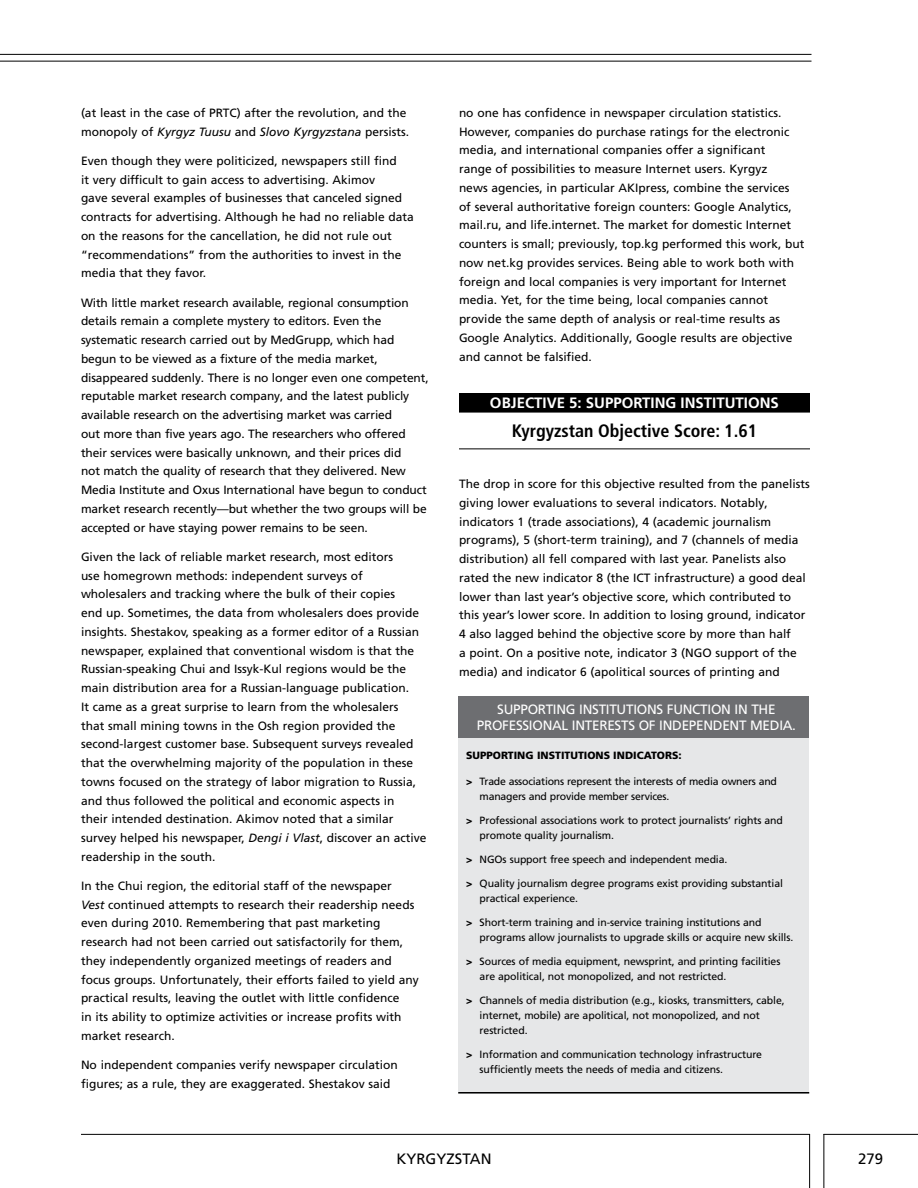
<style>
.page{position:relative;width:918px;height:1188px;background:#fff}
.page>*{position:absolute;margin:0;border:0;box-sizing:border-box;transform-origin:0 0}
.t1{font:700 condensed 18px "Frutiger LT Std";color:#000}
.t2{font:700 15px "Frutiger LT Pro";color:#fff}
.t3{font:15px "Frutiger LT Pro";color:#000}
.t4{font:13.5px/16.5px "Frutiger LT Std";letter-spacing:-.02em;color:#fff;text-align:center}
.t5{font:12px/18.8px "Frutiger LT Pro";color:#000}
.t6{font:10.5px/15px "Frutiger LT Std";letter-spacing:-.01em;color:#000}
.t7{font:900 10.5px "Frutiger LT Std";color:#000}
.s1{font-style:italic}
.s2{font-weight:900}
</style>
<div class="page">
<hr style="left:81px;top:1134px;width:729px;height:1px;background:#000">
<hr style="left:809px;top:1134px;width:1px;height:54px;background:#000">
<hr style="left:823px;top:1134px;width:1px;height:54px;background:#000">
<hr style="left:823px;top:1134px;width:95px;height:1px;background:#000">
<hr style="left:0;top:61px;width:812px;height:1px;background:#000">
<hr style="left:0;top:54px;width:812px;height:1px;background:#000">
<div style="left:459px;top:393px;width:351px;height:15px;background:#000"></div>
<div style="left:459px;top:407px;width:351px;height:6px;background:#000"></div>
<hr style="left:459px;top:448px;width:351px;height:1px;background:#000">
<div style="left:458px;top:730px;width:351px;height:363px;background:#e6e7e8"></div>
<div style="left:458px;top:696px;width:351px;height:42px;background:#6d6e71"></div>
<hr style="left:458px;top:1092px;width:351px;height:2px;background:#000">
<p class="t5" style="left:81px;top:103px;width:330px">(at least in the case of PRTC) after the revolution, and the monopoly of <span class="s1">Kyrgyz Tuusu</span> and <span class="s1">Slovo Kyrgyzstana</span> persists.</p>
<p class="t5" style="left:81px;top:151px;width:334px">Even though they were politicized, newspapers still find<br>it very difficult to gain access to advertising. Akimov<br>gave several examples of businesses that canceled signed contracts for advertising. Although he had no reliable data on the reasons for the cancellation, he did not rule out “recommendations” from the authorities to invest in the media that they favor.</p>
<p class="t5" style="left:81px;top:293px;width:349px">With little market research available, regional consumption details remain a complete mystery to editors. Even the systematic research carried out by MedGrupp, which had begun to be viewed as a fixture of the media market, disappeared suddenly. There is no longer even one competent, reputable market research company, and the latest publicly available research on the advertising market was carried<br>out more than five years ago. The researchers who offered their services were basically unknown, and their prices did<br>not match the quality of research that they delivered. New Media I nstitute and Oxus I nternational have begun to conduct market research recently—but whether the two groups will be accepted or have staying power remains to be seen.</p>
<p class="t5" style="left:81px;top:547px;width:347px">Given the lack of reliable market research, most editors<br>use homegrown methods: independent surveys of wholesalers and tracking where the bulk of their copies<br>end up. Sometimes, the data from wholesalers does provide insights. Shestakov, speaking as a former editor of a Russian newspaper, explained that conventional wisdom is that the Russian-speaking Chui and Issyk-Kul regions would be the main distribution area for a Russian-language publication.<br>It came as a great surprise to learn from the wholesalers<br>that small mining towns in the Osh region provided the second-largest customer base. Subsequent surveys revealed that the overwhelming majority of the population in these towns focused on the strategy of labor migration to Russia, and thus followed the political and economic aspects in<br>their intended destination. Akimov noted that a similar survey helped his newspaper, <span class="s1">Dengi i Vlast</span>, discover an active readership in the south.</p>
<p class="t5" style="left:81px;top:877px;width:339px">I n the Chui region, the editorial staff of the newspaper<br><span class="s1">Vest</span> continued attempts to research their readership needs even during 2010. Remembering that past marketing research had not been carried out satisfactorily for them, they independently organized meetings of readers and focus groups. Unfortunately, their efforts failed to yield any practical results, leaving the outlet with little confidence<br>in its ability to optimize activities or increase profits with market research.</p>
<p class="t5" style="left:81px;top:1056px;width:318px">No independent companies verify newspaper circulation figures; as a rule, they are exaggerated. Shestakov said</p>
<p class="t5" style="left:459px;top:104px;width:347px">no one has confidence in newspaper circulation statistics.<br>However, companies do purchase ratings for the electronic media, and international companies offer a significant<br>range of possibilities to measure I nternet users. Kyrgyz<br>news agencies, in particular AKI press, combine the services of several authoritative foreign counters: Google Analytics, mail.ru, and life.internet. The market for domestic I nternet counters is small; previously, top.kg performed this work, but now net.kg provides services. Being able to work both with foreign and local companies is very important for I nternet media. Yet, for the time being, local companies cannot provide the same depth of analysis or real-time results as Google Analytics. Additionally, Google results are objective and cannot be falsified.</p>
<p class="t2" style="left:490px;top:394px;width:21px">OBJECTIVE</p>
<p class="t2" style="left:569px;top:394px;width:27px">5: SUPPORTING</p>
<p class="t2" style="left:681px;top:394px;width:33px">INSTITUTION</p>
<p class="t2" style="left:771px;top:394px;width:10px">S</p>
<h1 class="t1" style="left:512px;top:420px;width:247px">Kyrgyzstan Objective Score: 1.61</h1>
<p class="t5" style="left:459px;top:475px;width:352px">The drop in score for this objective resulted from the panelists giving lower evaluations to several indicators. Notably, indicators 1 (trade associations), 4 (academic journalism programs), 5 (short-term training), and 7 (channels of media distribution) all fell compared with last year. Panelists also rated the new indicator 8 (the I CT infrastructure) a good deal lower than last year’s objective score, which contributed to this year’s lower score. I n addition to losing ground, indicator 4 also lagged behind the objective score by more than half<br>a point. On a positive note, indicator 3 (NGO support of the media) and indicator 6 (apolitical sources of printing and</p>
<p class="t4" style="left:477px;top:701px;width:321px">Supporting institutions function in the professional interests of independent media.</p>
<p class="t7" style="left:466px;top:749px;width:217px">SUPPORTING INSTITUTIONS INDICATORS:</p>
<p class="t6" style="left:480px;top:774px;width:299px;text-indent:-14px"><span class="s2">&gt;</span> Trade associations represent the interests of media owners and managers and provide member services.</p>
<p class="t6" style="left:480px;top:813px;width:305px;text-indent:-14px"><span class="s2">&gt;</span> Professional associations work to protect journalists’ rights and promote quality journalism.</p>
<p class="t6" style="left:466px;top:852px;width:22px"><span class="s2">&gt;</span> NGO</p>
<p class="t6" style="left:503px;top:852px;width:226px">s support free speech and independent media.</p>
<p class="t6" style="left:480px;top:876px;width:305px;text-indent:-14px"><span class="s2">&gt;</span> Quality journalism degree programs exist providing substantial practical experience.</p>
<p class="t6" style="left:480px;top:915px;width:315px;text-indent:-14px"><span class="s2">&gt;</span> Short-term training and in-service training institutions and programs allow journalists to upgrade skills or acquire new skills.</p>
<p class="t6" style="left:480px;top:954px;width:302px;text-indent:-14px"><span class="s2">&gt;</span> Sources of media equipment, newsprint, and printing facilities are apolitical, not monopolized, and not restricted.</p>
<p class="t6" style="left:480px;top:993px;width:307px;text-indent:-14px"><span class="s2">&gt;</span> Channels of media distribution (e.g., kiosks, transmitters, cable, internet, mobile) are apolitical, not monopolized, and not restricted.</p>
<p class="t6" style="left:480px;top:1047px;width:284px;text-indent:-14px"><span class="s2">&gt;</span> I nformation and communication technology infrastructure sufficiently meets the needs of media and citizens.</p>
<p class="t3" style="left:396px;top:1150px;width:97px">Kyrgyzstan</p>
<p class="t3" style="left:858px;top:1150px;width:27px">279</p>
</div>
